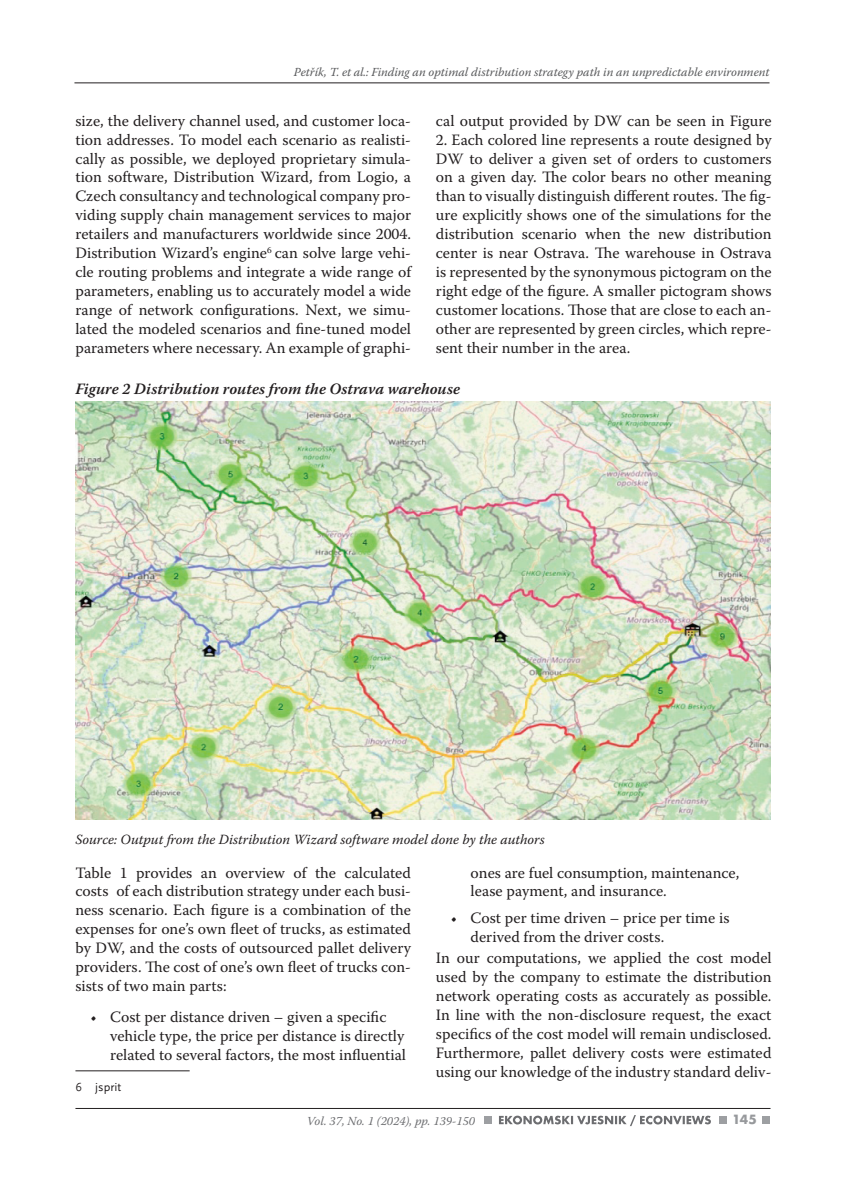
<style>
.page{position:relative;width:844px;height:1191px;background:#fff}
.page>*{position:absolute;margin:0;border:0;box-sizing:border-box;transform-origin:0 0}
.normal_s_razmakom{font:15.75px/18.9px "Warnock Pro";color:#231f20;text-align:justify}
.t1_NASLOV_TABLICE{font:italic 600 15.75px "Warnock Pro";color:#231f20}
.t3_opis_tablice{font:italic 14px "Warnock Pro";color:#231f20}
.t1{font:700 14px "Futura TOT";color:#97999c}
.t2{font:italic 12.25px "Warnock Pro";color:#57585a}
.t3{font:italic 12.25px "Warnock Pro";color:#6c6d70}
.fusnote{font:12.25px "Scala Sans Pro";color:#231f20}
</style>
<div class="page">
<hr style="left:74px;top:83px;width:695px;height:1px;background:#231f20">
<hr style="left:75px;top:1108px;width:695px;height:1px;background:#231f20">
<div style="left:483px;top:1115px;width:8px;height:8px;background:#9d9fa2"></div>
<div style="left:718px;top:1115px;width:8px;height:8px;background:#9d9fa2"></div>
<div style="left:761px;top:1115px;width:8px;height:8px;background:#9d9fa2"></div>
<svg style="left:499px;top:1115px;width:211px;height:11px"></svg>
<img style="left:75px;top:402px;width:695px;height:417px">
<hr style="left:75px;top:1070px;width:114px;height:1px;background:#231f20">
<p class="t2" style="left:294px;top:65px;width:477px">Petřík, T. et al.: Finding an optimal distribution strategy path in an unpredictable environment</p>
<p class="normal_s_razmakom" style="left:75px;top:111px;width:337px">size, the delivery channel used, and customer loca&shy;tion addresses. To model each scenario as realisti&shy;cally as possible, we deployed proprietary simula&shy;tion software, Distribution Wizard, from Logio, a Czech consultancy and technological company pro&shy;viding supply chain management services to major retailers and manufacturers worldwide since 2004.<br>Distribution Wizard’s engine<sup>6</sup> can solve large vehi&shy;cle routing problems and integrate a wide range of parameters, enabling us to accurately model a wide range of network configurations. Next, we simu&shy;lated the modeled scenarios and fine-tuned model parameters where necessary. An example of graphi-</p>
<p class="normal_s_razmakom" style="left:436px;top:111px;width:337px">cal output provided by DW can be seen in Figure</p>
<p class="normal_s_razmakom" style="left:436px;top:130px;width:337px">2. Each colored line represents a route designed by DW to deliver a given set of orders to customers on a given day. The color bears no other meaning than to visually distinguish different routes. The fig&shy;ure explicitly shows one of the simulations for the distribution scenario when the new distribution center is near Ostrava. The warehouse in Ostrava is represented by the synonymous pictogram on the right edge of the figure. A smaller pictogram shows customer locations. Those that are close to each an&shy;other are represented by green circles, which repre&shy;sent their number in the area.</p>
<p class="t1_NASLOV_TABLICE" style="left:75px;top:379px;width:386px">Figure 2 Distribution routes from the Ostrava warehouse</p>
<p class="t3_opis_tablice" style="left:75px;top:830px;width:470px">Source: Output from the Distribution Wizard software model done by the authors</p>
<p class="normal_s_razmakom" style="left:75px;top:862px;width:337px">Table 1 provides an overview of the calculated costs<sup>6</sup> of each distribution strategy under each busi&shy;ness scenario. Each figure is a combination of the expenses for one’s own fleet of trucks, as estimated by DW, and the costs of outsourced pallet delivery providers. The cost of one’s own fleet of trucks con&shy;sists of two main parts:</p>
<p class="normal_s_razmakom" style="left:110px;top:1007px;width:297px;text-align:left;text-indent:-20px">• Cost per distance driven – given a specific vehicle type, the price per distance is directly related to several factors, the most influential</p>
<p class="fusnote" style="left:75px;top:1079px;width:47px">6 jsprit</p>
<p class="normal_s_razmakom" style="left:470px;top:862px;width:270px">ones are fuel consumption, maintenance, lease payment, and insurance.</p>
<p class="normal_s_razmakom" style="left:470px;top:908px;width:260px;text-indent:-20px">• Cost per time driven – price per time is derived from the driver costs.</p>
<p class="normal_s_razmakom" style="left:436px;top:948px;width:337px">In our computations, we applied the cost model used by the company to estimate the distribution network operating costs as accurately as possible.<br>In line with the non-disclosure request, the exact specifics of the cost model will remain undisclosed.<br>Furthermore, pallet delivery costs were estimated using our knowledge of the industry standard deliv-</p>
<p class="t3" style="left:307px;top:1113px;width:170px">Vol. 37, No. 1 (2024), pp. 139-150</p>
<p class="t1" style="left:732px;top:1111px;width:26px">145</p>
</div>
